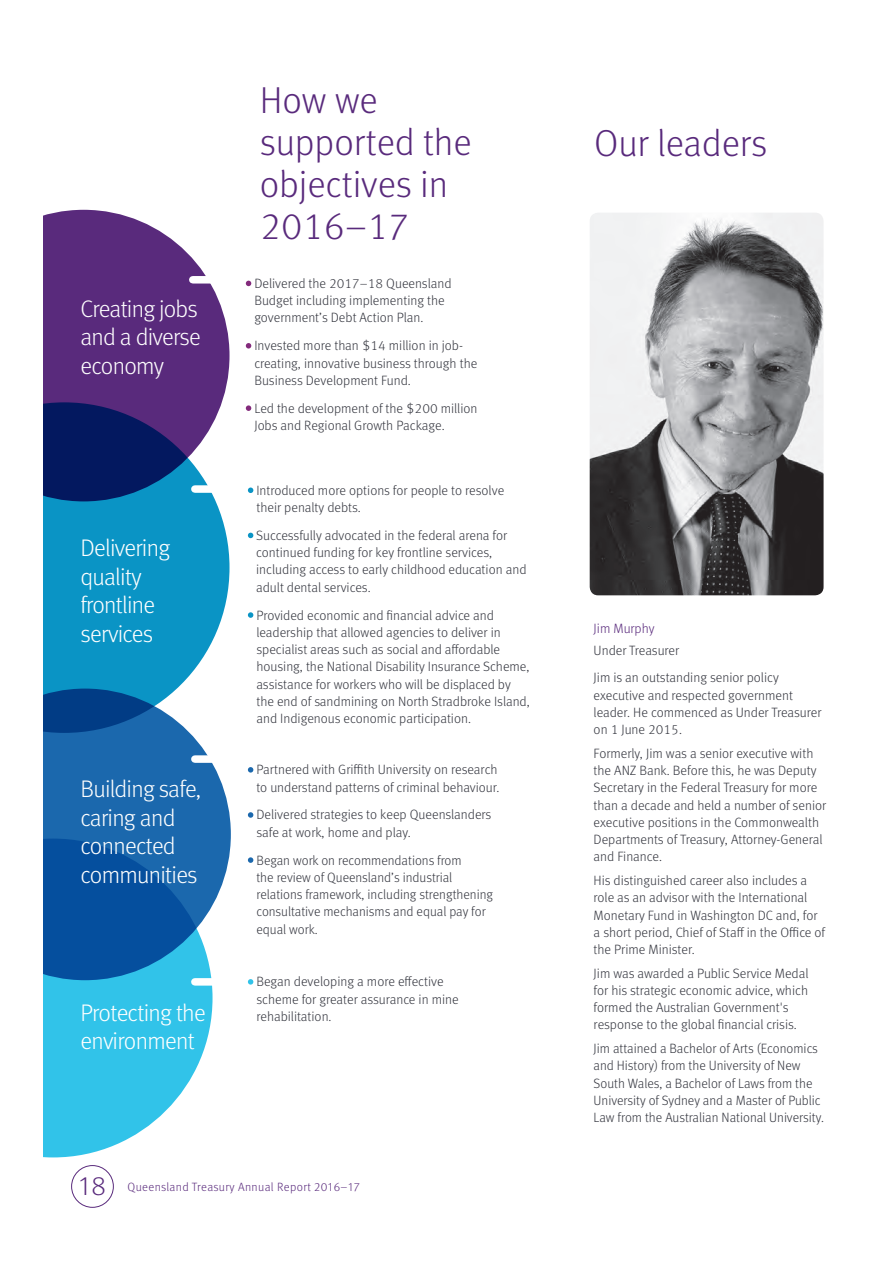
<style>
.page{position:relative;width:893px;height:1263px;background:#fff}
.page>*{position:absolute;margin:0;border:0;box-sizing:border-box;transform-origin:0 0}
.t1{font:300 37.5px/42px "Meta OT";color:#592a7c}
.t2{font:300 27px "Meta OT";color:#592a7c}
.t3{font:300 24px/28.5px "Meta OT";letter-spacing:-.03em;color:#fff}
.t4{font:300 13.5px/17.2px "Meta OT";color:#33353e}
.t5{font:300 13.5px "Meta OT";letter-spacing:-.005em;color:#592a7c}
.t6{font:300 12px "Meta OT";letter-spacing:.03em;color:#592a7c}
</style>
<div class="page">
<svg style="left:43px;top:980px;width:170px;height:177px;fill:#31c3e9"></svg>
<svg style="left:43px;top:733px;width:188px;height:247px;background:#256eb0"></svg>
<div style="left:71px;top:1165px;width:43px;height:43px;border:1px solid #592a7c;border-radius:50%"></div>
<svg style="left:43px;top:210px;width:186px;height:192px;background:#6d448c"></svg>
<svg style="left:43px;top:402px;width:186px;height:331px;background:#297eb1"></svg>
<img style="left:590px;top:213px;width:234px;height:382px">
<div style="left:195px;top:485px;width:51px;height:8px;background:#fff"></div>
<div style="left:193px;top:276px;width:50px;height:7px;background:#fff"></div>
<div style="left:195px;top:755px;width:51px;height:8px;background:#fff"></div>
<div style="left:195px;top:978px;width:51px;height:7px;background:#fff"></div>
<svg style="left:248px;top:979px;width:5px;height:5px"></svg>
<svg style="left:248px;top:487px;width:5px;height:6px"></svg>
<svg style="left:248px;top:533px;width:5px;height:5px"></svg>
<svg style="left:248px;top:612px;width:5px;height:6px"></svg>
<svg style="left:246px;top:281px;width:5px;height:5px"></svg>
<svg style="left:246px;top:343px;width:5px;height:5px"></svg>
<svg style="left:246px;top:405px;width:5px;height:6px"></svg>
<svg style="left:248px;top:767px;width:5px;height:5px"></svg>
<svg style="left:248px;top:812px;width:5px;height:6px"></svg>
<svg style="left:248px;top:857px;width:5px;height:6px"></svg>
<h3 class="t3" style="left:81px;top:295px;width:122px">Creating jobs and a diverse economy</h3>
<h3 class="t3" style="left:81px;top:534px;width:91px">Delivering quality frontline services</h3>
<h3 class="t3" style="left:81px;top:775px;width:122px">Building safe, caring and connected communities</h3>
<h3 class="t3" style="left:81px;top:999px;width:127px">Protecting the environment</h3>
<h1 class="t1" style="left:260px;top:80px;width:214px">How we supported the objectives in<br>2016–17</h1>
<p class="t4" style="left:254px;top:275px;width:199px">Delivered the 2017–18 Queensland<br>Budget including implementing the government’s Debt Action Plan.</p>
<p class="t4" style="left:254px;top:337px;width:224px">Invested more than $14 million in job&shy;creating, innovative business through the<br>Business Development Fund.</p>
<p class="t4" style="left:254px;top:400px;width:225px">Led the development of the $200 million<br>Jobs and Regional Growth Package.</p>
<p class="t4" style="left:256px;top:482px;width:249px">Introduced more options for people to resolve their penalty debts.</p>
<p class="t4" style="left:256px;top:527px;width:272px">Successfully advocated in the federal arena for continued funding for key frontline services, including access to early childhood education and adult dental services.</p>
<p class="t4" style="left:256px;top:606px;width:275px">Provided economic and financial advice and leadership that allowed agencies to deliver in specialist areas such as social and affordable housing, the National Disability Insurance Scheme, assistance for workers who will be displaced by the end of sandmining on North Stradbroke Island, and Indigenous economic participation.</p>
<p class="t4" style="left:256px;top:761px;width:245px">Partnered with Griffith University on research to understand patterns of criminal behaviour.</p>
<p class="t4" style="left:256px;top:806px;width:236px">Delivered strategies to keep Queenslanders safe at work, home and play.</p>
<p class="t4" style="left:256px;top:851px;width:238px">Began work on recommendations from<br>the review of Queensland’s industrial relations framework, including strengthening consultative mechanisms and equal pay for equal work.</p>
<p class="t4" style="left:256px;top:973px;width:204px">Began developing a more effective scheme for greater assurance in mine rehabilitation.</p>
<h2 class="t2" style="left:79px;top:1170px;width:29px">18</h2>
<p class="t6" style="left:128px;top:1180px;width:233px">Queensland Treasury Annual Report 2016–17</p>
<h1 class="t1" style="left:594px;top:123px;width:175px">Our leaders</h1>
<p class="t5" style="left:594px;top:620px;width:62px">Jim Murphy</p>
<p class="t4" style="left:594px;top:636px;width:187px;line-height:27.9px">Under Treasurer<br>Jim is an outstanding senior policy</p>
<p class="t4" style="left:594px;top:687px;width:229px">executive and respected government leader. He commenced as Under Treasurer on 1 June 2015.</p>
<p class="t4" style="left:594px;top:745px;width:234px">Formerly, Jim was a senior executive with the ANZ Bank. Before this, he was Deputy Secretary in the Federal Treasury for more than a decade and held a number of senior executive positions in the Commonwealth Departments of Treasury, Attorney-General and Finance.</p>
<p class="t4" style="left:594px;top:872px;width:233px">His distinguished career also includes a role as an advisor with the International Monetary Fund in Washington DC and, for a short period, Chief of Staff in the Office of the Prime Minister.</p>
<p class="t4" style="left:594px;top:964px;width:216px">Jim was awarded a Public Service Medal for his strategic economic advice, which formed the Australian Government's response to the global financial crisis.</p>
<p class="t4" style="left:594px;top:1040px;width:232px">Jim attained a Bachelor of Arts (Economics and History) from the University of New South Wales, a Bachelor of Laws from the University of Sydney and a Master of Public Law from the Australian National University.</p>
</div>
